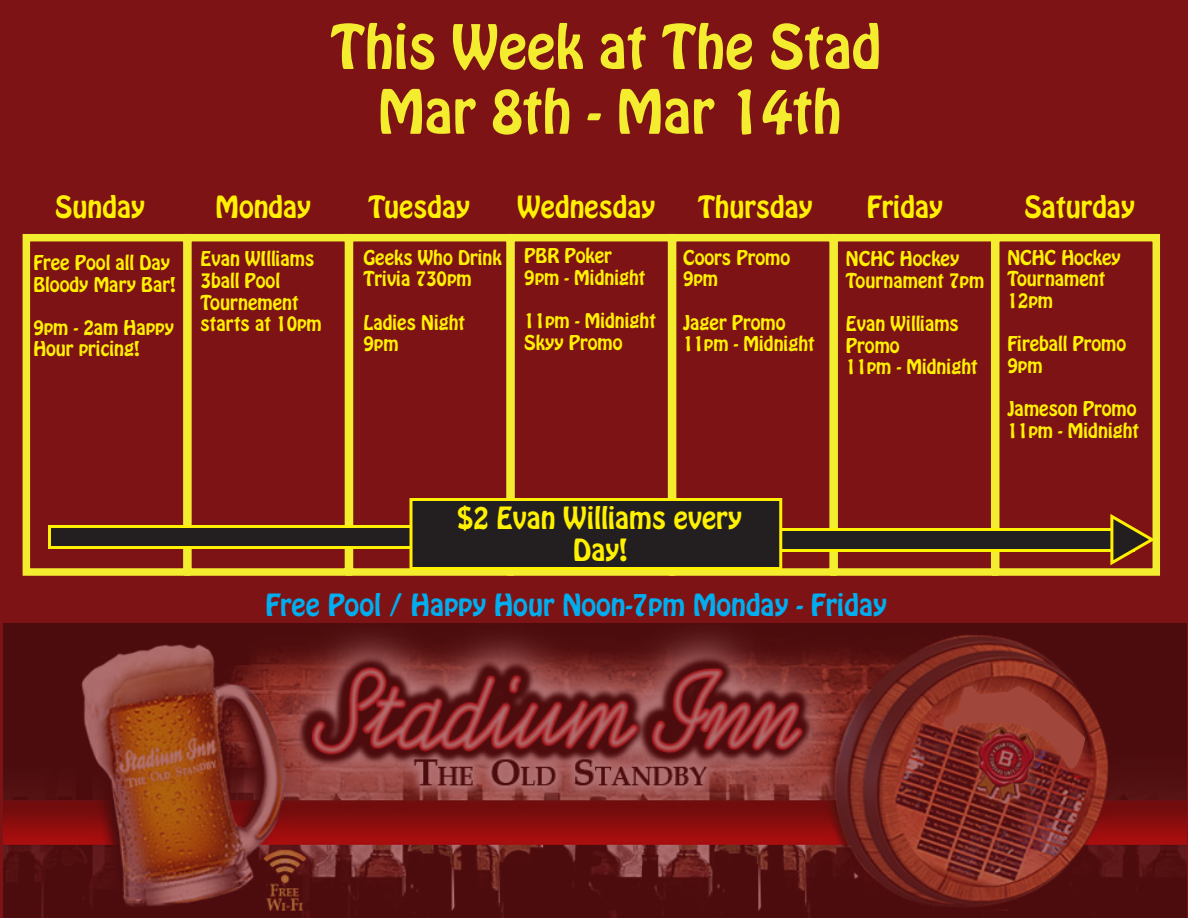
<style>
.page{position:relative;width:1188px;height:918px;background:#7e1315}
.page>*{position:absolute;margin:0;border:0;box-sizing:border-box;transform-origin:0 0}
.t1{font:54px/64.8px "Hobo Std";color:#f4ed2f;text-align:center}
.t2{font:27px/32.4px "Hobo Std";color:#fff101;text-align:center}
.t3{font:27px "Hobo Std";color:#00aeef}
.t4{font:18px/21.6px "Hobo Std";color:#fff101}
</style>
<div class="page">
<img style="left:3px;top:623px;width:1183px;height:294px">
<svg style="left:943px;top:686px;width:142px;height:92px;background:#8c322a"></svg>
<div style="left:23px;top:234px;width:168px;height:342px;border:8px solid #f4ed2f"></div>
<div style="left:184px;top:234px;width:168px;height:342px;border:8px solid #f4ed2f"></div>
<div style="left:346px;top:234px;width:168px;height:342px;border:8px solid #f4ed2f"></div>
<div style="left:507px;top:234px;width:168px;height:342px;border:8px solid #f4ed2f"></div>
<div style="left:669px;top:234px;width:168px;height:342px;border:8px solid #f4ed2f"></div>
<div style="left:830px;top:234px;width:168px;height:342px;border:8px solid #f4ed2f"></div>
<div style="left:992px;top:234px;width:168px;height:342px;border:8px solid #f4ed2f"></div>
<div style="left:48px;top:525px;width:387px;height:24px;background:#231f20;border:3px solid #fff101"></div>
<div style="left:748px;top:528px;width:387px;height:24px;background:#231f20;border:3px solid #fff101"></div>
<div style="left:410px;top:498px;width:372px;height:72px;background:#231f20;border:3px solid #fff101"></div>
<svg style="left:1108px;top:511px;width:48px;height:57px"></svg>
<h1 class="t1" style="left:331px;top:15px;width:552px">This Week at The Stad<br>Mar 8th - Mar 14th</h1>
<h2 class="t2" style="left:55px;top:192px;width:91px">Sunday</h2>
<h2 class="t2" style="left:216px;top:192px;width:97px">Monday</h2>
<h2 class="t2" style="left:368px;top:192px;width:103px">Tuesday</h2>
<h2 class="t2" style="left:518px;top:192px;width:139px">Wednesday</h2>
<h2 class="t2" style="left:698px;top:192px;width:116px">Thursday</h2>
<h2 class="t2" style="left:867px;top:192px;width:78px">Friday</h2>
<h2 class="t2" style="left:1025px;top:192px;width:112px">Saturday</h2>
<p class="t4" style="left:33px;top:252px;width:144px">Free Pool all Day<br>Bloody Mary Bar!</p>
<p class="t4" style="left:33px;top:317px;width:142px">9pm - 2am Happy<br>Hour pricing!</p>
<p class="t4" style="left:524px;top:245px;width:123px">PBR Poker<br>9pm - Midnight</p>
<p class="t4" style="left:524px;top:310px;width:133px">11pm - Midnight<br>Skyy Promo</p>
<p class="t4" style="left:201px;top:249px;width:123px">Evan WIlliams<br>3ball Pool<br>Tournement starts at 10pm</p>
<p class="t4" style="left:363px;top:247px;width:140px">Geeks Who Drink<br>Trivia 730pm</p>
<p class="t4" style="left:1007px;top:247px;width:115px">NCHC Hockey<br>Tournament<br>12pm</p>
<p class="t4" style="left:1007px;top:333px;width:120px">Fireball Promo<br>9pm</p>
<p class="t4" style="left:1007px;top:398px;width:133px">Jameson Promo<br>11pm - Midnight</p>
<p class="t4" style="left:683px;top:247px;width:109px">Coors Promo<br>9pm</p>
<p class="t4" style="left:683px;top:312px;width:133px">Jager Promo<br>11pm - Midnight</p>
<p class="t4" style="left:846px;top:248px;width:140px">NCHC Hockey<br>Tournament 7pm</p>
<p class="t4" style="left:846px;top:313px;width:133px">Evan Williams<br>Promo<br>11pm - Midnight</p>
<p class="t4" style="left:363px;top:312px;width:103px">Ladies Night<br>9pm</p>
<h2 class="t2" style="left:457px;top:502px;width:286px">$2 Evan Williams every<br>Day!</h2>
<h2 class="t3" style="left:265px;top:586px;width:623px">Free Pool / Happy Hour Noon-7pm Monday - Friday</h2>
</div>
